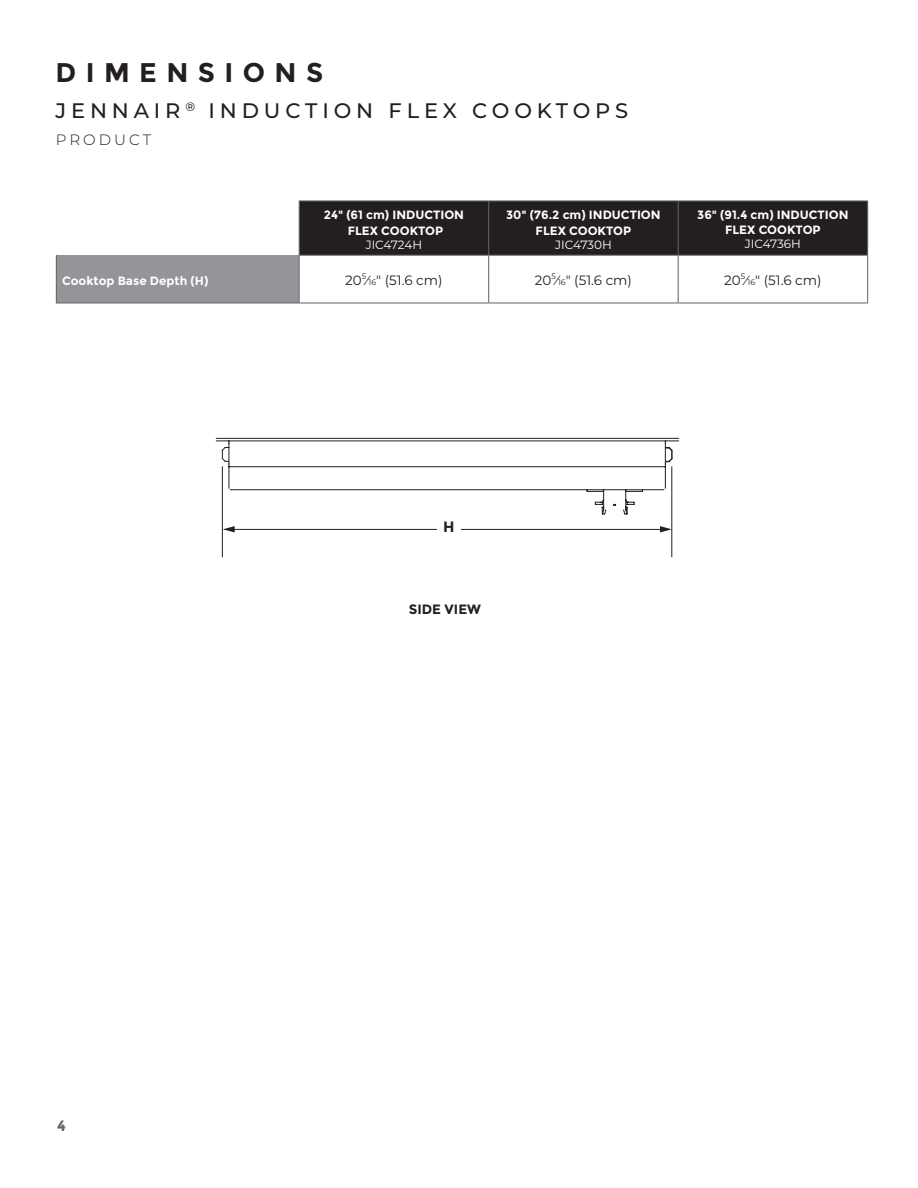
<style>
.page{position:relative;width:918px;height:1188px;background:#fff}
.page>*{position:absolute;margin:0;border:0;box-sizing:border-box;transform-origin:0 0}
.t1{font:700 27px "Montserrat";letter-spacing:.35em;color:#231f20}
.t2{font:500 21px "Montserrat";letter-spacing:.23em;color:#231f20}
.t3{font:300 15px "Montserrat";letter-spacing:.2em;color:#231f20}
.t4{font:700 15px "Montserrat";color:#636366}
.t5{font:700 15px "Montserrat";color:#231f20}
.t6{font:13.5px "Montserrat";color:#231f20}
.t7{font:700 13.5px "Montserrat";color:#231f20}
.t8{font:700 12px/16.2px "Montserrat";color:#fff;text-align:center}
.t9{font:12px "Montserrat";color:#fff}
.s1{font-size:7.8px}
</style>
<div class="page">
<div style="left:300px;top:202px;width:567px;height:53px;background:#231f20"></div>
<div style="left:56px;top:255px;width:243px;height:48px;background:#939598"></div>
<hr style="left:56px;top:255px;width:1px;height:48px;background:#636366">
<hr style="left:299px;top:256px;width:1px;height:47px;background:#636366">
<hr style="left:488px;top:256px;width:1px;height:47px;background:#636366">
<hr style="left:678px;top:256px;width:1px;height:47px;background:#636366">
<hr style="left:867px;top:256px;width:1px;height:47px;background:#636366">
<hr style="left:56px;top:303px;width:243px;height:1px;background:#636366">
<hr style="left:299px;top:303px;width:190px;height:1px;background:#636366">
<hr style="left:489px;top:303px;width:189px;height:1px;background:#636366">
<hr style="left:678px;top:303px;width:190px;height:1px;background:#636366">
<hr style="left:299px;top:201px;width:190px;height:1px;background:#636366">
<hr style="left:299px;top:201px;width:1px;height:54px;background:#636366">
<hr style="left:489px;top:201px;width:189px;height:1px;background:#636366">
<hr style="left:488px;top:201px;width:1px;height:54px;background:#636366">
<hr style="left:678px;top:201px;width:190px;height:1px;background:#636366">
<hr style="left:678px;top:201px;width:1px;height:54px;background:#636366">
<hr style="left:867px;top:201px;width:1px;height:54px;background:#636366">
<hr style="left:299px;top:255px;width:190px;height:1px;background:#636366">
<hr style="left:489px;top:255px;width:189px;height:1px;background:#636366">
<hr style="left:678px;top:255px;width:190px;height:1px;background:#636366">
<hr style="left:671px;top:466px;width:1px;height:91px;background:#231f20">
<hr style="left:222px;top:466px;width:1px;height:91px;background:#231f20">
<hr style="left:233px;top:529px;width:429px;height:1px;background:#231f20">
<svg style="left:223px;top:526px;width:12px;height:6px"></svg>
<svg style="left:660px;top:526px;width:12px;height:6px"></svg>
<div style="left:437px;top:516px;width:23px;height:22px;background:#fff"></div>
<svg style="left:215px;top:438px;width:465px;height:77px"></svg>
<h1 class="t1" style="left:56px;top:61px;width:269px">DIMENSIONS</h1>
<h2 class="t2" style="left:56px;top:103px;width:574px">JENNAIR <sup>®</sup> INDUCTION FLEX COOKTOPS</h2>
<p class="t3" style="left:56px;top:135px;width:97px">PRODUCT</p>
<p class="t8" style="left:324px;top:207px;width:142px">24" (61 cm) INDUCTION<br>FLEX COOKTOP</p>
<p class="t9" style="left:366px;top:239px;width:58px">JIC4724H</p>
<p class="t8" style="left:506px;top:207px;width:156px">30" (76.2 cm) INDUCTION<br>FLEX COOKTOP</p>
<p class="t9" style="left:555px;top:239px;width:58px">JIC4730H</p>
<p class="t8" style="left:697px;top:209px;width:153px;line-height:14.4px">36" (91.4 cm) INDUCTION<br>FLEX COOKTOP</p>
<p class="t9" style="left:745px;top:238px;width:58px">JIC4736H</p>
<p class="t8" style="left:62px;top:273px;width:148px">Cooktop Base Depth (H)</p>
<p class="t6" style="left:345px;top:274px;width:99px">20<sup>5</sup>⁄<span class="s1">16</span>" (51.6 cm)</p>
<p class="t6" style="left:535px;top:274px;width:99px">20<sup>5</sup>⁄<span class="s1">16</span>" (51.6 cm)</p>
<p class="t6" style="left:724px;top:274px;width:99px">20<sup>5</sup>⁄<span class="s1">16</span>" (51.6 cm)</p>
<p class="t5" style="left:443px;top:521px;width:13px">H</p>
<p class="t4" style="left:57px;top:1119px;width:10px">4</p>
<p class="t7" style="left:409px;top:604px;width:74px">SIDE VIEW</p>
</div>
